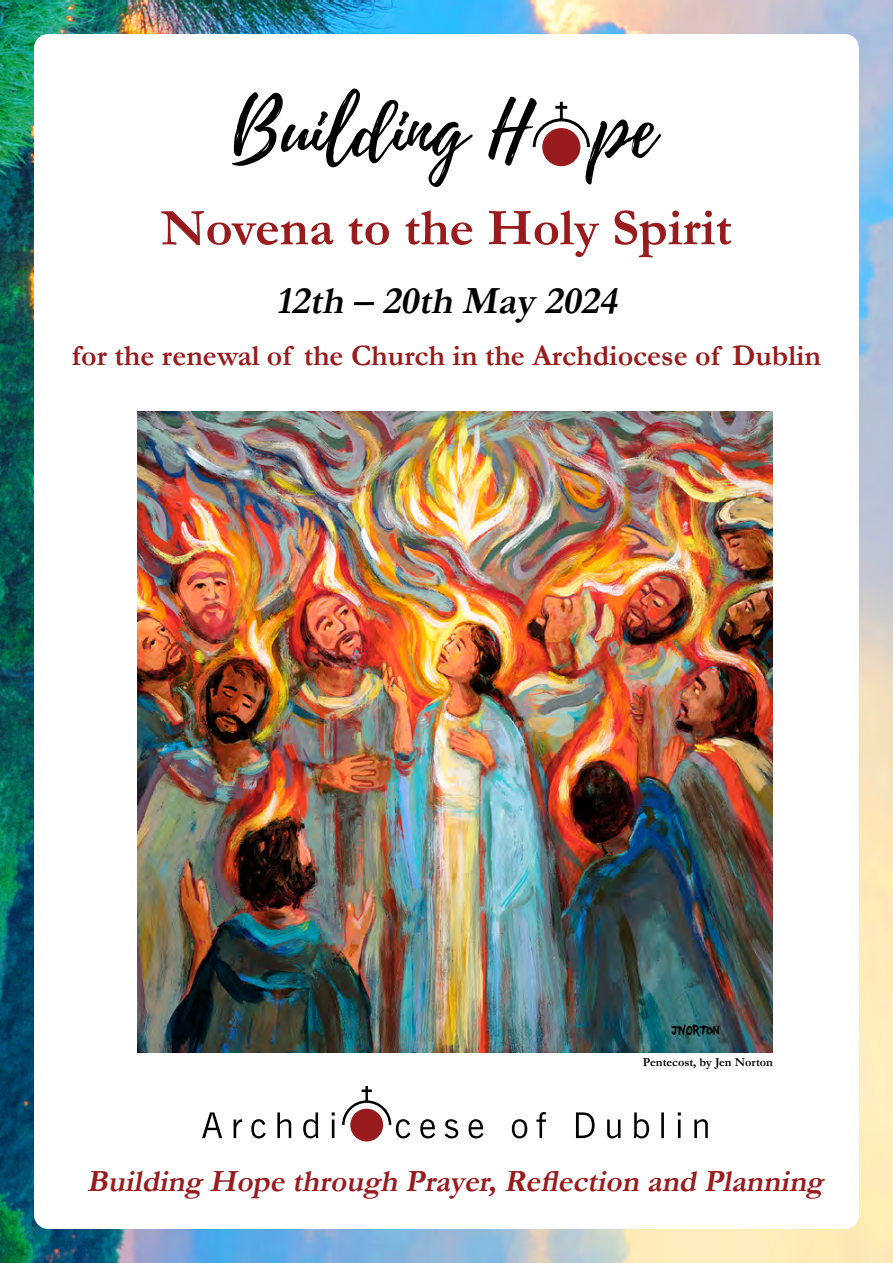
<style>
.page{position:relative;width:893px;height:1263px;background:#fff}
.page>*{position:absolute;margin:0;border:0;box-sizing:border-box;transform-origin:0 0}
.t1{font:700 52.5px "Garamond";color:#981c1e}
.t2{font:italic 700 38.85px "Garamond";color:#000}
.t3{font:italic 700 31.05px "Garamond";color:#981c1e}
.t4{font:700 29.85px "Garamond";color:#981c1e}
.t5{font:700 12.3px "Garamond";color:#000}
</style>
<div class="page">
<img style="left:0;top:2px;width:893px;height:1261px">
<div style="left:34px;top:34px;width:825px;height:1195px;background:#fff;border-radius:14px"></div>
<svg style="left:231px;top:88px;width:430px;height:99px"></svg>
<img style="left:138px;top:412px;width:634px;height:640px">
<div style="left:350px;top:1109px;width:33px;height:32px;background:#981c1e;border-radius:50%"></div>
<svg style="left:202px;top:1100px;width:506px;height:38px"></svg>
<svg style="left:362px;top:1089px;width:10px;height:3px"></svg>
<hr style="left:365px;top:1086px;width:3px;height:15px;background:#000">
<h1 class="t1" style="left:161px;top:192px;width:572px">Novena to the Holy Spirit</h1>
<h2 class="t2" style="left:276px;top:274px;width:352px">12th – 20th May 2024</h2>
<p class="t4" style="left:72px;top:335px;width:751px">for the renewal of the Church in the Archdiocese of Dublin</p>
<p class="t5" style="left:643px;top:1054px;width:132px">Pentecost, by Jen Norton</p>
<p class="t3" style="left:87px;top:1160px;width:745px">Building Hope through Prayer,Reflection and Planning</p>
</div>
